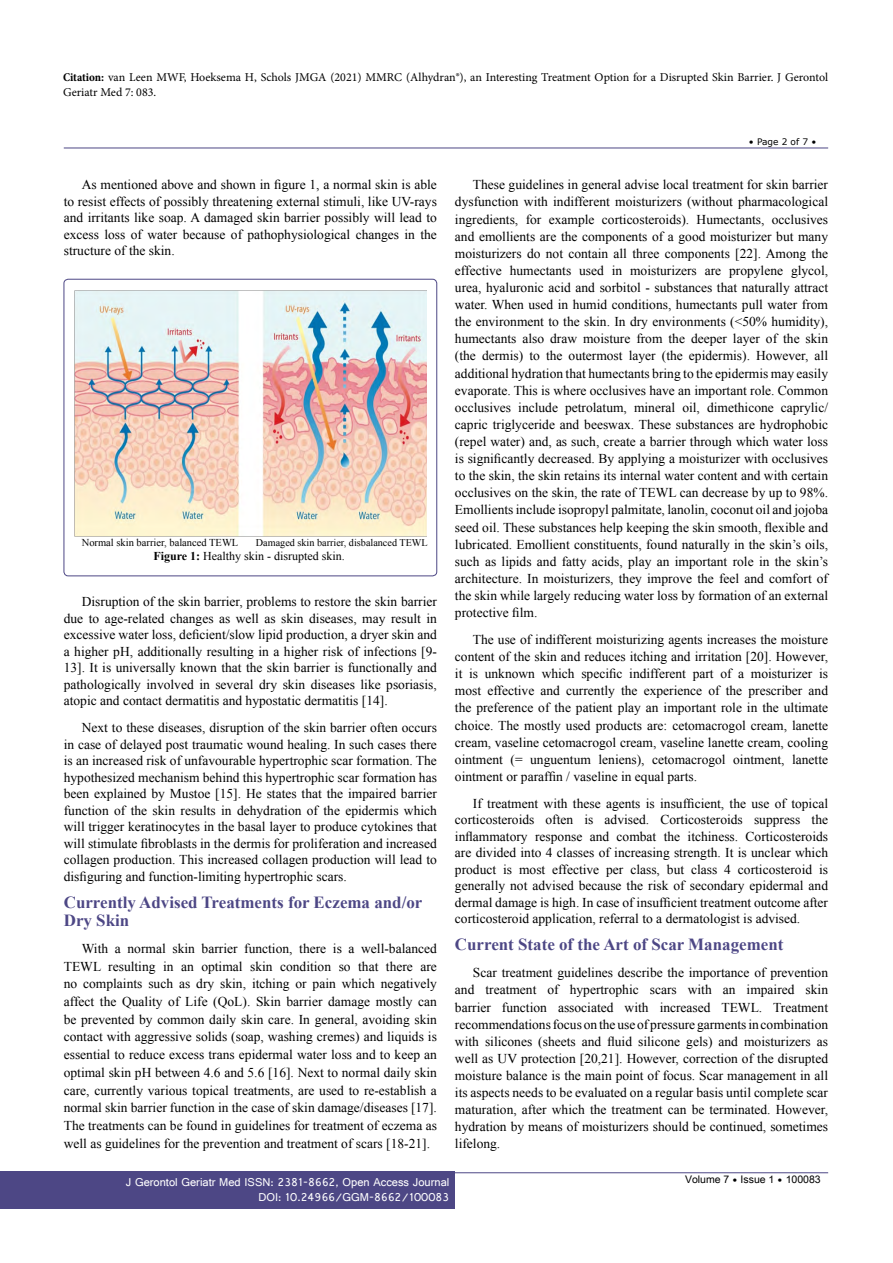
<style>
.page{position:relative;width:893px;height:1263px;background:#fff}
.page>*{position:absolute;margin:0;border:0;box-sizing:border-box;transform-origin:0 0}
.t1{font:700 16.95px/18px "Times New Roman";color:#4d4785}
.t2{font:13.5px/17.1px "Times New Roman";color:#000;text-align:justify}
.t3{font:12px/15px "Minion Pro";color:#000}
.t4{font:12px/14.2px "Gautami";color:#fff;text-align:right}
.t5{font:12px "Times New Roman";color:#000}
.t6{font:10.5px "Times New Roman";color:#000}
.t7{font:10.5px "Arial Unicode MS";color:#000}
.t8{font:10.2px "Times New Roman";color:#000}
.t9{font:9px "MS Reference Sans Serif";color:#000}
.s1{font-weight:700;font-stretch:condensed}
.s2{font-weight:700}
.s3{font-family:"MS Reference Sans Serif";font-size:9px}
</style>
<div class="page">
<hr style="left:64px;top:148px;width:764px;height:1px;background:#4d4785">
<hr style="left:64px;top:1172px;width:764px;height:1px;background:#4d4785">
<div style="left:0;top:1171px;width:455px;height:38px;background:#4d4785"></div>
<div style="left:64px;top:279px;width:373px;height:297px;border:1px solid #4d4785;border-radius:4px"></div>
<img style="left:75px;top:290px;width:352px;height:246px">
<p class="t3" style="left:63px;top:69px;width:767px"><span class="s1">Citation:</span> van Leen MWF, Hoeksema H, Schols JMGA (2021) MMRC (Alhydran®), an Interesting Treatment Option for a Disrupted Skin Barrier. J Gerontol<br>Geriatr Med 7: 083.</p>
<p class="t2" style="left:64px;top:176px;width:375px;line-height:16.5px;text-indent:18px">As mentioned above and shown in figure 1, a normal skin is able to resist effects of possibly threatening external stimuli, like UV-rays and irritants like soap. A damaged skin barrier possibly will lead to excess loss of water because of pathophysiological changes in the structure of the skin.</p>
<p class="t6" style="left:82px;top:535px;width:158px">Normal skin barrier, balanced TEWL</p>
<p class="t8" style="left:256px;top:535px;width:173px">Damaged skin barrier, disbalanced TEWL</p>
<p class="t5" style="left:154px;top:548px;width:193px"><span class="s2">Figure 1:</span> Healthy skin - disrupted skin.</p>
<p class="t2" style="left:64px;top:593px;width:375px;line-height:16.5px;text-indent:18px">Disruption of the skin barrier, problems to restore the skin barrier due to age-related changes as well as skin diseases, may result in excessive water loss, deficient/slow lipid production, a dryer skin and a higher pH, additionally resulting in a higher risk of infections [9- 13]. It is universally known that the skin barrier is functionally and pathologically involved in several dry skin diseases like psoriasis, atopic and contact dermatitis and hypostatic dermatitis [14].</p>
<p class="t2" style="left:64px;top:719px;width:375px;line-height:16.5px;text-indent:18px">Next to these diseases, disruption of the skin barrier often occurs in case of delayed post traumatic wound healing. In such cases there is an increased risk of unfavourable hypertrophic scar formation. The hypothesized mechanism behind this hypertrophic scar formation has been explained by Mustoe [15]. He states that the impaired barrier function of the skin results in dehydration of the epidermis which will trigger keratinocytes in the basal layer to produce cytokines that will stimulate fibroblasts in the dermis for proliferation and increased collagen production. This increased collagen production will lead to disfiguring and function-limiting hypertrophic scars.</p>
<p class="t1" style="left:64px;top:893px;width:360px">Currently Advised Treatments for Eczema and/or<br>Dry Skin</p>
<p class="t2" style="left:64px;top:939px;width:375px;line-height:17.7px;text-indent:18px">With a normal skin barrier function, there is a well-balanced TEWL resulting in an optimal skin condition so that there are no complaints such as dry skin, itching or pain which negatively affect the Quality of Life (QoL). Skin barrier damage mostly can be prevented by common daily skin care. In general, avoiding skin contact with aggressive solids (soap, washing cremes) and liquids is essential to reduce excess trans epidermal water loss and to keep an optimal skin pH between 4.6 and 5.6 [16]. Next to normal daily skin care, currently various topical treatments, are used to re-establish a normal skin barrier function in the case of skin damage/diseases [17].<br>The treatments can be found in guidelines for treatment of eczema as well as guidelines for the prevention and treatment of scars [18-21].</p>
<p class="t9" style="left:749px;top:136px;width:69px">• Page 2 of 7 •</p>
<p class="t2" style="left:455px;top:176px;width:375px;text-indent:18px">These guidelines in general advise local treatment for skin barrier dysfunction with indifferent moisturizers (without pharmacological ingredients, for example corticosteroids). Humectants, occlusives and emollients are the components of a good moisturizer but many moisturizers do not contain all three components [22]. Among the effective humectants used in moisturizers are propylene glycol, urea, hyaluronic acid and sorbitol - substances that naturally attract water. When used in humid conditions, humectants pull water from the environment to the skin. In dry environments (&lt;50% humidity), humectants also draw moisture from the deeper layer of the skin (the dermis) to the outermost layer (the epidermis). However, all additional hydration that humectants bring to the epidermis may easily evaporate. This is where occlusives have an important role. Common occlusives include petrolatum, mineral oil, dimethicone caprylic/ capric triglyceride and beeswax. These substances are hydrophobic (repel water) and, as such, create a barrier through which water loss is significantly decreased. By applying a moisturizer with occlusives to the skin, the skin retains its internal water content and with certain occlusives on the skin, the rate of TEWL can decrease by up to 98%.<br>Emollients include isopropyl palmitate, lanolin, coconut oil and jojoba seed oil. These substances help keeping the skin smooth, flexible and lubricated. Emollient constituents, found naturally in the skin’s oils, such as lipids and fatty acids, play an important role in the skin’s architecture. In moisturizers, they improve the feel and comfort of the skin while largely reducing water loss by formation of an external protective film.</p>
<p class="t2" style="left:455px;top:631px;width:375px;text-indent:18px">The use of indifferent moisturizing agents increases the moisture content of the skin and reduces itching and irritation [20]. However, it is unknown which specific indifferent part of a moisturizer is most effective and currently the experience of the prescriber and the preference of the patient play an important role in the ultimate choice. The mostly used products are: cetomacrogol cream, lanette cream, vaseline cetomacrogol cream, vaseline lanette cream, cooling ointment (= unguentum leniens), cetomacrogol ointment, lanette ointment or paraffin / vaseline in equal parts.</p>
<p class="t2" style="left:455px;top:795px;width:375px;line-height:16.5px;text-indent:18px">If treatment with these agents is insufficient, the use of topical corticosteroids often is advised. Corticosteroids suppress the inflammatory response and combat the itchiness. Corticosteroids are divided into 4 classes of increasing strength. It is unclear which product is most effective per class, but class 4 corticosteroid is generally not advised because the risk of secondary epidermal and dermal damage is high. In case of insufficient treatment outcome after corticosteroid application, referral to a dermatologist is advised.</p>
<p class="t1" style="left:455px;top:935px;width:330px">Current State of the Art of Scar Management</p>
<p class="t2" style="left:455px;top:964px;width:375px;text-indent:18px">Scar treatment guidelines describe the importance of prevention and treatment of hypertrophic scars with an impaired skin barrier function associated with increased TEWL. Treatment recommendations focus on the use of pressure garments in combination with silicones (sheets and fluid silicone gels) and moisturizers as well as UV protection [20,21]. However, correction of the disrupted moisture balance is the main point of focus. Scar management in all its aspects needs to be evaluated on a regular basis until complete scar maturation, after which the treatment can be terminated. However, hydration by means of moisturizers should be continued, sometimes lifelong.</p>
<p class="t4" style="left:126px;top:1175px;width:325px">J Gerontol Geriatr Med ISSN: 2381-8662, Open Access Journal<br>DOI: 10.24966/GGM-8662/100083</p>
<p class="t7" style="left:685px;top:1172px;width:137px">Volume 7 <span class="s3">•</span> Issue 1 <span class="s3">•</span> 100083</p>
</div>
